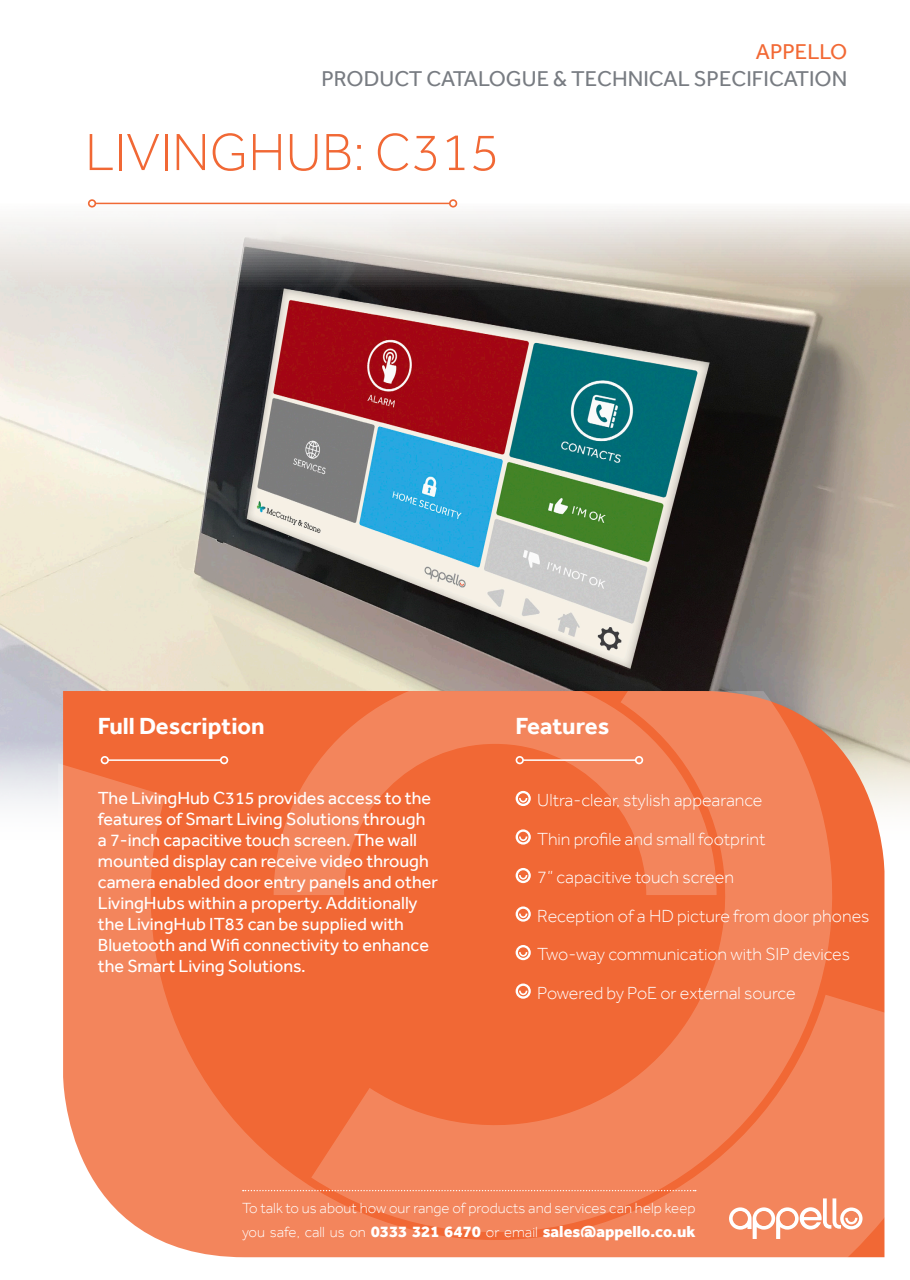
<style>
.page{position:relative;width:910px;height:1280px;background:#fff}
.page>*{position:absolute;margin:0;border:0;box-sizing:border-box;transform-origin:0 0}
.t1{font:300 54px "Effra";color:#f16835}
.Body_copy{font:700 24px "Effra";color:#fff}
.t2{font:22.05px/26.4px "Effra";color:#787c82;text-align:right}
.Body_copy-2{font:18px/21px "Effra";color:#fff}
.Body_copy-3{font:300 18px "Effra";color:#fff}
.Body_copy-4{font:800 16.5px "Effra";color:#fff}
.Body_copy-5{font:300 15px "Effra";color:#fff}
.s1{color:#f26935}
.s2{font-weight:300;font-size:15px}
</style>
<div class="page">
<img style="left:0;top:203px;width:910px;height:601px">
<div style="left:63px;top:691px;width:821px;height:58px;background:#f16835"></div>
<div style="left:274px;top:691px;width:37px;height:58px;background:#f16835"></div>
<svg style="left:311px;top:691px;width:568px;height:58px;background:#ea855e"></svg>
<svg style="left:58px;top:749px;width:852px;height:509px;background:#f27e53"></svg>
<svg style="left:516px;top:791px;width:15px;height:15px"></svg>
<svg style="left:516px;top:829px;width:15px;height:15px"></svg>
<svg style="left:516px;top:868px;width:15px;height:15px"></svg>
<svg style="left:516px;top:906px;width:15px;height:16px"></svg>
<svg style="left:516px;top:945px;width:15px;height:15px"></svg>
<svg style="left:516px;top:983px;width:15px;height:16px"></svg>
<hr style="left:108px;top:759px;width:113px;height:2px;background:#fff">
<div style="left:220px;top:756px;width:8px;height:8px;border:2px solid #fff;border-radius:50%"></div>
<div style="left:101px;top:756px;width:8px;height:8px;border:2px solid #fff;border-radius:50%"></div>
<hr style="left:523px;top:759px;width:113px;height:2px;background:#fff">
<div style="left:635px;top:756px;width:8px;height:8px;border:2px solid #fff;border-radius:50%"></div>
<div style="left:516px;top:756px;width:8px;height:8px;border:2px solid #fff;border-radius:50%"></div>
<hr style="left:95px;top:203px;width:355px;height:1px;background:#f06a35">
<div style="left:449px;top:199px;width:8px;height:9px;border:2px solid #f06a35;border-radius:50%"></div>
<div style="left:88px;top:199px;width:8px;height:9px;border:2px solid #f06a35;border-radius:50%"></div>
<svg style="left:729px;top:1198px;width:133px;height:41px"></svg>
<svg style="left:243px;top:1190px;width:453px;height:1px"></svg>
<p class="t2" style="left:321px;top:38px;width:527px"><span class="s1">APPELLO<br></span>PRODUCT CATALOGUE &amp; TECHNICAL SPECIFICATION</p>
<p class="t1" style="left:85px;top:122px;width:416px">LIVINGHUB: C315</p>
<p class="Body_copy" style="left:98px;top:711px;width:168px">Full Description</p>
<p class="Body_copy-2" style="left:98px;top:787px;width:342px">The LivingHub C315 provides access to the features of Smart Living Solutions through a 7-inch capacitive touch screen. The wall mounted display can receive video through camera enabled door entry panels and other LivingHubs within a property. Additionally the LivingHub IT83 can be supplied with Bluetooth and Wifi connectivity to enhance the Smart Living Solutions.</p>
<p class="Body_copy" style="left:516px;top:711px;width:95px">Features</p>
<p class="Body_copy-3" style="left:537px;top:790px;width:227px">Ultra-clear, stylish appearance</p>
<p class="Body_copy-3" style="left:537px;top:828px;width:230px">Thin profile and small footprint</p>
<p class="Body_copy-3" style="left:537px;top:867px;width:198px">7” capacitive touch screen</p>
<p class="Body_copy-3" style="left:537px;top:905px;width:334px">Reception of a HD picture from door phones</p>
<p class="Body_copy-3" style="left:537px;top:944px;width:314px">Two-way communication with SIP devices</p>
<p class="Body_copy-3" style="left:537px;top:982px;width:260px">Powered by PoE or external source</p>
<p class="Body_copy-5" style="left:242px;top:1200px;width:455px">To talk to us about how our range of products and services can help keep</p>
<p class="Body_copy-4" style="left:242px;top:1221px;width:455px"><span class="s2">you safe, call us on</span> 0333 321 6470 <span class="s2">or email</span> sales@appello.co.uk</p>
</div>
